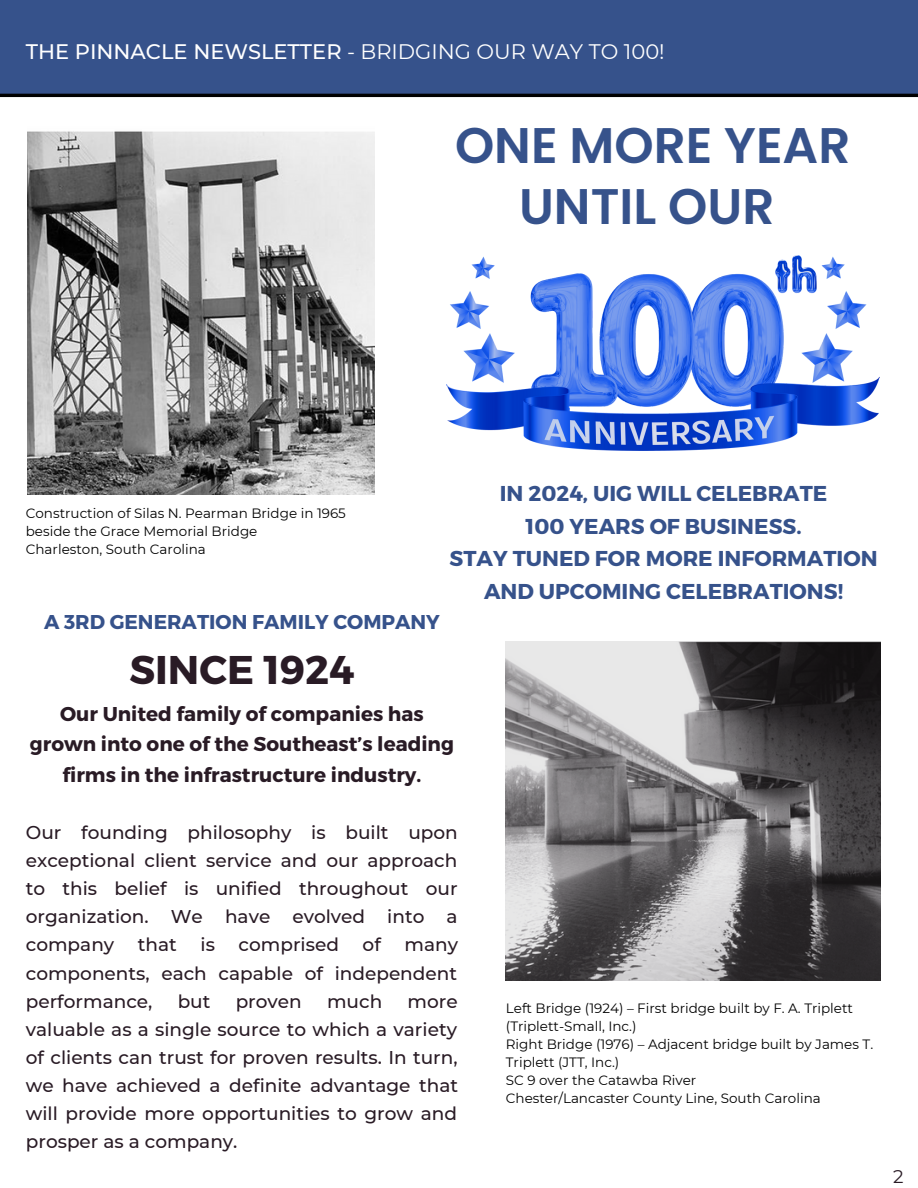
<style>
.page{position:relative;width:918px;height:1188px;background:#fff}
.page>*{position:absolute;margin:0;border:0;box-sizing:border-box;transform-origin:0 0}
.t1{font:600 49.95px/60.8px "Poppins";color:#36528b;text-align:center}
.t2{font:700 40.05px "Montserrat";color:#291b25}
.t3{font:700 21.45px/32.7px "Montserrat";color:#36528b;text-align:center}
.t4{font:500 21px "Montserrat";color:#fff}
.t5{font:700 19.95px/30.3px "Montserrat";color:#291b25;text-align:center}
.t6{font:700 19.95px "Montserrat";color:#36528b}
.t7{font:500 18.45px/28.2px "Montserrat";color:#291b25;text-align:justify}
.t8{font:18.45px "Montserrat";color:#291b25}
.t9{font:13.5px/18px "Montserrat";color:#000}
.s1{font-weight:400}
</style>
<div class="page">
<img style="left:28px;top:131px;width:346px;height:364px">
<div style="left:0;top:0;width:918px;height:94px;background:#36528b"></div>
<hr style="left:0;top:94px;width:918px;height:3px;background:#000">
<img style="left:506px;top:641px;width:375px;height:339px">
<img style="left:447px;top:256px;width:433px;height:194px">
<p class="t4" style="left:26px;top:38px;width:640px">THE PINNACLE NEWSLETTER <span class="s1">- BRIDGING OUR WAY TO 100!</span></p>
<h1 class="t1" style="left:455px;top:115px;width:397px">ONE MORE YEAR<br>UNTIL OUR</h1>
<p class="t9" style="left:26px;top:504px;width:322px">Construction of Silas N. Pearman Bridge in 1965 beside the Grace Memorial Bridge<br>Charleston, South Carolina</p>
<p class="t3" style="left:450px;top:476px;width:430px">IN 2024, UIG WILL CELEBRATE<br>100 YEARS OF BUSINESS.<br>STAY TUNED FOR MORE INFORMATION<br>AND UPCOMING CELEBRATIONS!</p>
<p class="t6" style="left:44px;top:609px;width:397px">A 3RD GENERATION FAMILY COMPANY</p>
<h2 class="t2" style="left:129px;top:643px;width:227px">SINCE 1924</h2>
<p class="t5" style="left:30px;top:698px;width:426px">Our United family of companies has grown into one of the Southeast’s leading firms in the infrastructure industry.</p>
<p class="t7" style="left:26px;top:818px;width:434px">Our founding philosophy is built upon exceptional client service and our approach to this belief is unified throughout our organization. We have evolved into a company</p>
<p class="t7" style="left:138px;top:931px;width:40px">that</p>
<p class="t7" style="left:201px;top:931px;width:16px">is</p>
<p class="t7" style="left:239px;top:931px;width:102px">comprised</p>
<p class="t7" style="left:363px;top:931px;width:20px">of</p>
<p class="t7" style="left:26px;top:931px;width:434px;text-indent:379px">many components, each capable of independent performance,</p>
<p class="t7" style="left:178px;top:987px;width:34px">but</p>
<p class="t7" style="left:236px;top:987px;width:68px">proven</p>
<p class="t7" style="left:327px;top:987px;width:57px">much</p>
<p class="t7" style="left:26px;top:987px;width:434px;text-indent:382px">more valuable as a single source to which a variety of clients can trust for proven results. In turn, we have achieved a definite advantage that will provide more opportunities to grow and prosper as a company.</p>
<p class="t9" style="left:506px;top:1000px;width:369px">Left Bridge (1924) – First bridge built by F. A. Triplett (Triplett-Small, Inc.)<br>Right Bridge (1976) – Adjacent bridge built by James T.<br>Triplett (JTT, Inc.)<br>SC 9 over the Catawba River<br>Chester/Lancaster County Line, South Carolina</p>
<p class="t8" style="left:893px;top:1165px;width:12px">2</p>
</div>
